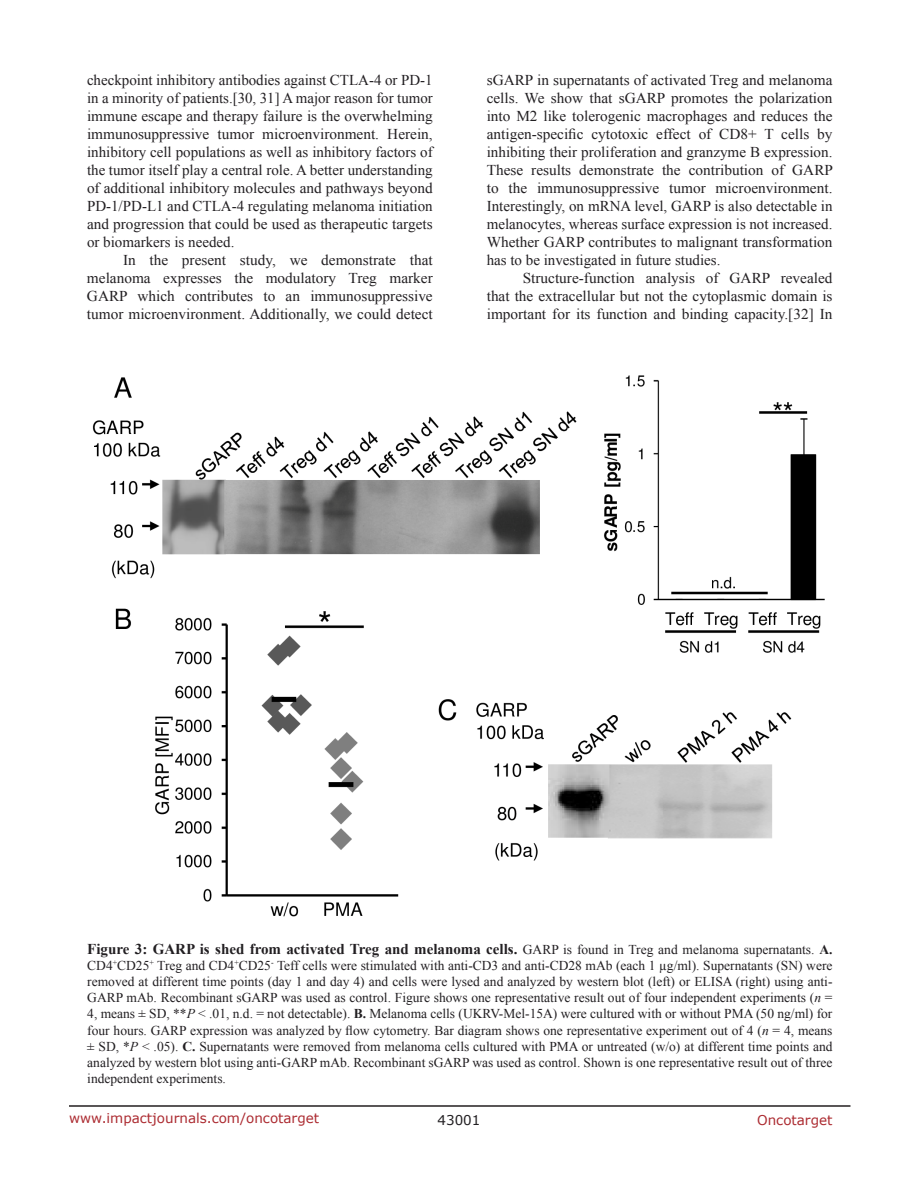
<style>
.page{position:relative;width:918px;height:1188px;background:#fff}
.page>*{position:absolute;margin:0;border:0;box-sizing:border-box;transform-origin:0 0}
.t1{font:15px/18px "Times New Roman";color:#221f22;text-align:justify}
.t2{font:700 15px "Times New Roman";color:#221f22}
.t3{font:13.5px/16.2px "Times New Roman";color:#221f22;text-align:justify}
.t4{font:13.5px "Verdana";color:#ac2b31}
.t5{font:13.5px "Verdana";color:#221f22}
.s1{font-weight:400;font-size:13.5px}
.s2{font-size:13.5px}
.s3{font-style:italic}
.s4{font-weight:700}
</style>
<div class="page">
<hr style="left:69px;top:1105px;width:781px;height:2px;background:#231f20">
<img style="left:92px;top:375px;width:733px;height:542px">
<p class="t1" style="left:87px;top:71px;width:347px">checkpoint inhibitory antibodies against CTLA-4 or PD-1 in a minority of patients.[30, 31] A major reason for tumor immune escape and therapy failure is the overwhelming immunosuppressive tumor microenvironment. Herein, inhibitory cell populations as well as inhibitory factors of the tumor itself play a central role. A better understanding of additional inhibitory molecules and pathways beyond PD-1/PD-L1 and CTLA-4 regulating melanoma initiation and progression that could be used as therapeutic targets or biomarkers is needed.</p>
<p class="t1" style="left:87px;top:251px;width:347px;text-indent:36px">In the present study, we demonstrate that melanoma expresses the modulatory Treg marker GARP which contributes to an immunosuppressive tumor microenvironment. Additionally, we could detect</p>
<p class="t1" style="left:487px;top:71px;width:348px">sGARP in supernatants of activated Treg and melanoma cells. We show that sGARP promotes the polarization into M2 like tolerogenic macrophages and reduces the antigen-specific cytotoxic effect of CD8+ T cells by inhibiting their proliferation and granzyme B expression.<br>These results demonstrate the contribution of GARP to the immunosuppressive tumor microenvironment.<br>Interestingly, on mRNA level, GARP is also detectable in melanocytes, whereas surface expression is not increased.<br>Whether GARP contributes to malignant transformation has to be investigated in future studies.</p>
<p class="t1" style="left:487px;top:269px;width:347px;text-indent:36px">Structure-function analysis of GARP revealed that the extracellular but not the cytoplasmic domain is important for its function and binding capacity.[32] In</p>
<p class="t2" style="left:87px;top:938px;width:747px">Figure 3: GARP is shed from activated Treg and melanoma cells. <span class="s1">GARP is found in Treg and melanoma supernatants.</span> <span class="s2">A.</span></p>
<p class="t3" style="left:87px;top:957px;width:747px">CD4<sup>+</sup>CD25<sup>+</sup> Treg and CD4<sup>+</sup>CD25<sup>-</sup> Teff cells were stimulated with anti-CD3 and anti-CD28 mAb (each 1 µg/ml). Supernatants (SN) were removed at different time points (day 1 and day 4) and cells were lysed and analyzed by western blot (left) or ELISA (right) using anti-GARP mAb. Recombinant sGARP was used as control. Figure shows one representative result out of four independent experiments (<span class="s3">n</span> = 4, means ± SD, **<span class="s3">P</span> &lt; .01, n.d. = not detectable). <span class="s4">B.</span> Melanoma cells (UKRV-Mel-15A) were cultured with or without PMA (50 ng/ml) for four hours. GARP expression was analyzed by flow cytometry. Bar diagram shows one representative experiment out of 4 (<span class="s3">n</span> = 4, means ± SD, *<span class="s3">P</span> &lt; .05). <span class="s4">C.</span> Supernatants were removed from melanoma cells cultured with PMA or untreated (w/o) at different time points and analyzed by western blot using anti-GARP mAb. Recombinant sGARP was used as control. Shown is one representative result out of three independent experiments.</p>
<p class="t4" style="left:69px;top:1109px;width:252px">www.impactjournals.com/oncotarget</p>
<p class="t5" style="left:438px;top:1111px;width:44px">43001</p>
<p class="t4" style="left:757px;top:1111px;width:77px">Oncotarget</p>
</div>
